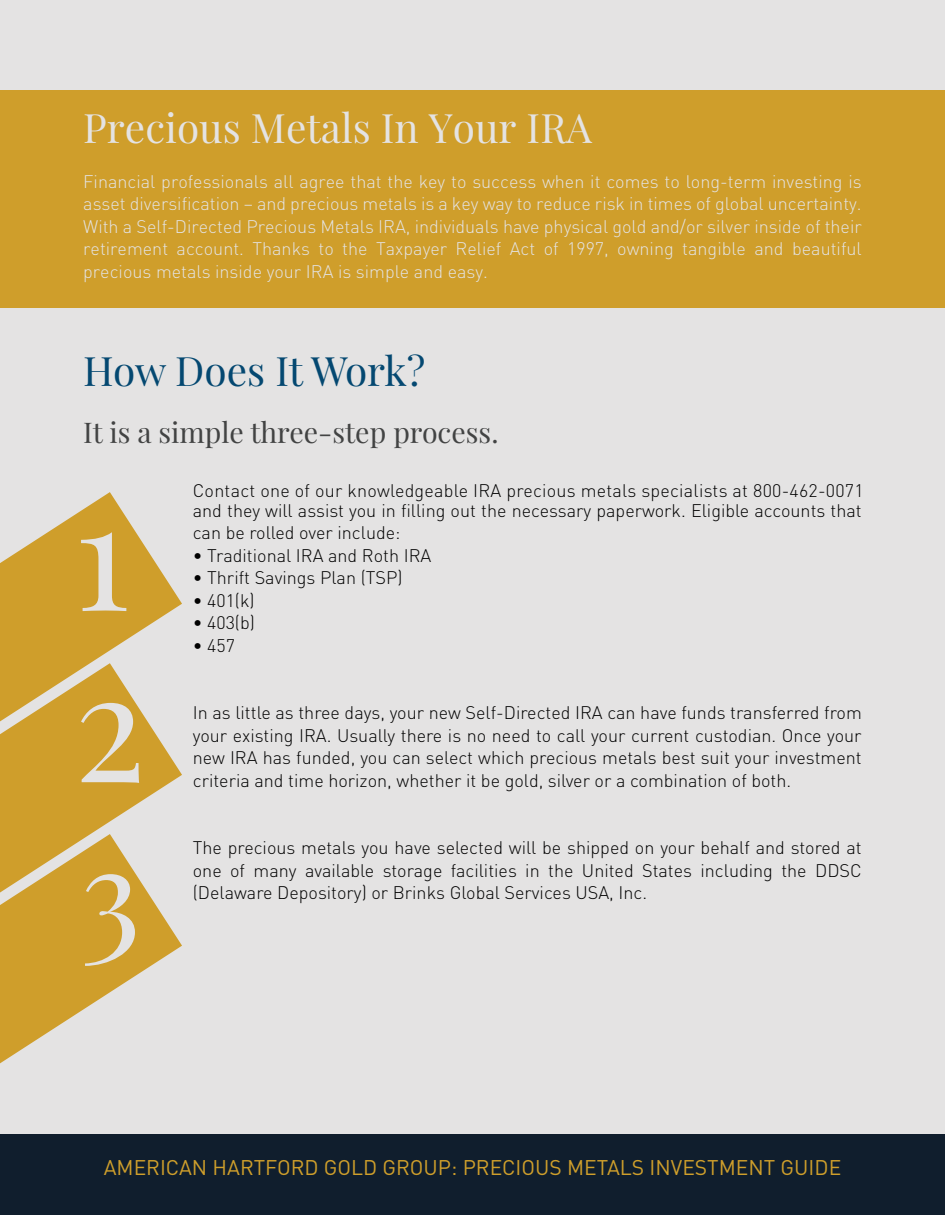
<style>
.page{position:relative;width:945px;height:1215px;background:#e4e3e3}
.page>*{position:absolute;margin:0;border:0;box-sizing:border-box;transform-origin:0 0}
.t1{font:150px/171.1px "Playfair Display";color:#e4e3e3}
.t2{font:135px "Playfair Display";color:#e4e3e3}
.t3{font:40.5px "Playfair Display";color:#e4e3e3}
.t4{font:40.5px "Playfair Display";letter-spacing:-.005em;color:#044871}
.t5{font:28.5px "Playfair Display";color:#424343}
.t6{font:21px "DIN Pro";color:#cf9f2b}
.t7{font:300 18px/22.5px "DIN Pro";color:#010101;text-align:justify}
.t8{font:300 18px/22.5px "DIN Pro";color:#e4e3e3;text-align:justify}
.t9{font:300 18px "DIN Pro";color:#000}
</style>
<div class="page">
<div style="left:0;top:1134px;width:945px;height:81px;background:#101e2d"></div>
<div style="left:0;top:90px;width:945px;height:218px;background:#cf9e2b"></div>
<svg style="left:0;top:492px;width:182px;height:571px"></svg>
<h3 class="t3" style="left:83px;top:102px;width:510px">Precious Metals In Your IRA</h3>
<p class="t8" style="left:83px;top:169px;width:780px">Financial professionals all agree that the key to success when it comes to long-term investing is asset diversification – and precious metals is a key way to reduce risk in times of global uncertainty.<br>With a Self-Directed Precious Metals IRA, individuals have physical gold and/or silver inside of their retirement account. Thanks to the Taxpayer Relief Act of 1997, owning tangible and beautiful precious metals inside your IRA is simple and easy.</p>
<h3 class="t4" style="left:83px;top:346px;width:344px">How Does It Work?</h3>
<h3 class="t5" style="left:83px;top:415px;width:417px">It is a simple three-step process.</h3>
<h1 class="t1" style="left:74px;top:469px;width:73px">1<br>2</h1>
<h2 class="t2" style="left:80px;top:811px;width:62px">3</h2>
<p class="t7" style="left:193px;top:479px;width:672px">Contact one of our knowledgeable IRA precious metals specialists at 800-462-0071</p>
<p class="t9" style="left:193px;top:498px;width:670px">and they will assist you in filling out the necessary paperwork. Eligible accounts that</p>
<p class="t7" style="left:193px;top:521px;width:209px">can be rolled over include:</p>
<p class="t7" style="left:193px;top:543px;width:240px">• Traditional IRA and Roth IRA</p>
<p class="t7" style="left:193px;top:566px;width:211px">• Thrift Savings Plan (TSP)</p>
<p class="t7" style="left:193px;top:588px;width:63px">• 401(k)</p>
<p class="t7" style="left:193px;top:611px;width:64px">• 403(b)</p>
<p class="t7" style="left:193px;top:633px;width:44px">• 457</p>
<p class="t7" style="left:193px;top:701px;width:670px">In as little as three days, your new Self-Directed IRA can have funds transferred from your existing IRA. Usually there is no need to call your current custodian. Once your new IRA has funded, you can select which precious metals best suit your investment criteria and time horizon, whether it be gold, silver or a combination of both.</p>
<p class="t7" style="left:193px;top:836px;width:670px">The precious metals you have selected will be shipped on your behalf and stored at one of many available storage facilities in the United States including the DDSC (Delaware Depository) or Brinks Global Services USA, Inc.</p>
<p class="t6" style="left:104px;top:1153px;width:739px">AMERICAN HARTFORD GOLD GROUP: PRECIOUS METALS INVESTMENT GUIDE</p>
</div>
